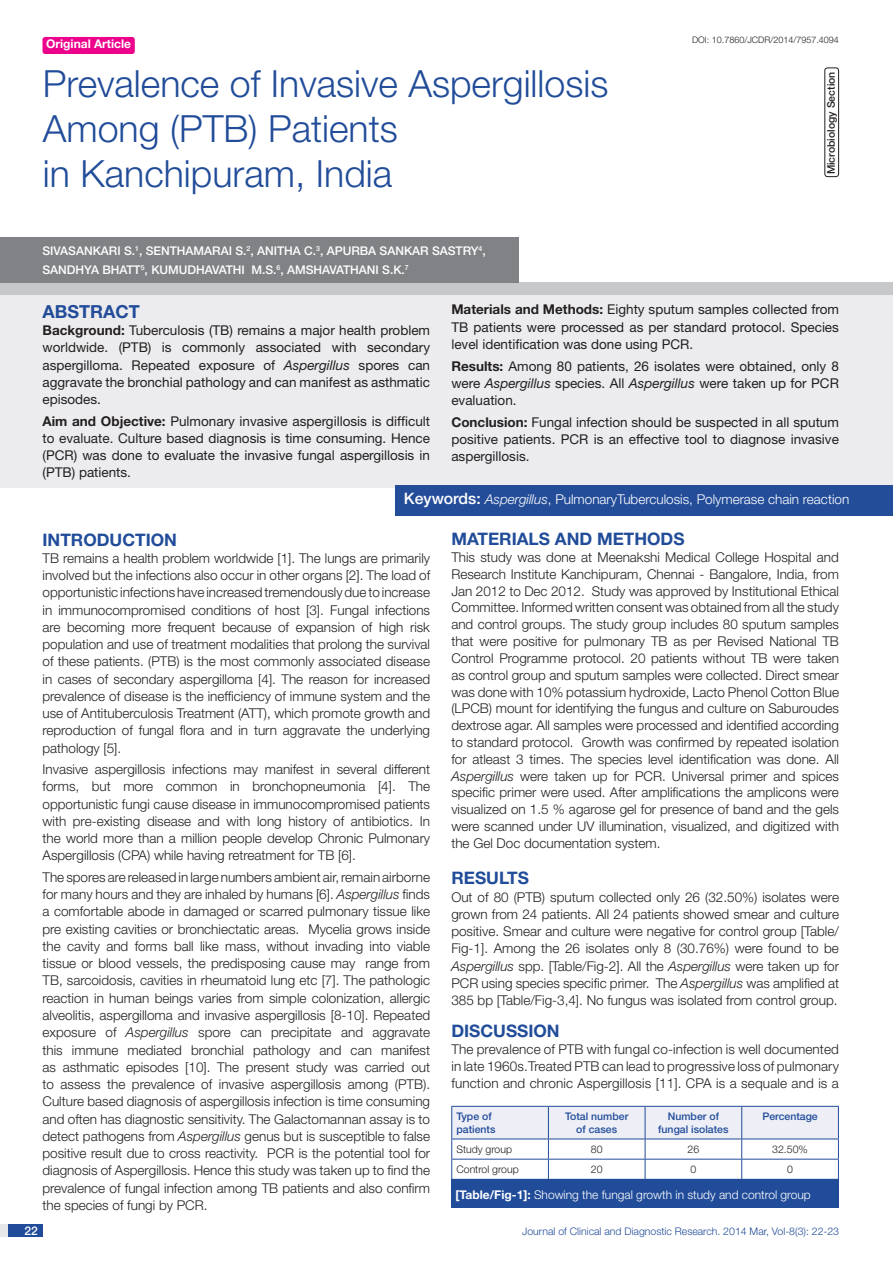
<style>
.page{position:relative;width:893px;height:1263px;background:#fff}
.page>*{position:absolute;margin:0;border:0;box-sizing:border-box;transform-origin:0 0}
.t1{font:300 37.5px/45px "Helvetica Neue";color:#214c99}
.Abstract_head{font:700 18px "Helvetica Neue";color:#214c99}
.Level_1{font:700 17.25px "Helvetica Neue";color:#214c99}
.Body_text{font:700 17.25px "Helvetica Neue";color:#214c99}
.Body_text-2{font:300 13.5px/17.2px "Helvetica Neue";color:#231f20;text-align:justify}
.Body_text-3{font:13.5px/17.2px "Helvetica Neue";color:#231f20;text-align:justify}
.t2{font:300 13.5px "Helvetica Neue";color:#fff}
.Author{font:500 12px/18.8px "Helvetica Neue";color:#fff}
.Table_text{font:300 12px "Helvetica Neue";color:#fff}
.t3{font:700 12px "Helvetica Neue";color:#fff}
.Table_text-2{font:500 10.5px "Helvetica Neue";color:#214c99}
.t4{font:300 10.5px "Helvetica Neue";color:#214c99}
.Table_text-3{font:300 10.5px "Helvetica Neue";color:#231f20}
.t5{font:500 10.5px "Helvetica Neue";color:#231f20}
.DOI{font:300 9px "Helvetica Neue";color:#231f20}
.s1{color:#244d99}
.s2{font-weight:700}
.s3{font-style:italic}
.s4{font-weight:500;font-size:15.75px}
</style>
<div class="page">
<div style="left:0;top:1224px;width:43px;height:13px;background:#e6e7e9"></div>
<div style="left:8px;top:1224px;width:35px;height:13px;background:#214c99"></div>
<div style="left:43px;top:37px;width:92px;height:17px;background:#ed028c;border-radius:3px"></div>
<div style="left:0;top:290px;width:893px;height:198px;background:#ececee"></div>
<div style="left:0;top:283px;width:893px;height:12px;background:#c7c8ca"></div>
<div style="left:395px;top:485px;width:498px;height:30px;background:#244d99"></div>
<div style="left:0;top:237px;width:518px;height:46px;background:#808285"></div>
<div style="left:824px;top:67px;width:15px;height:110px;border:1px solid #231f20;border-radius:3px"></div>
<svg style="left:451px;top:1106px;width:388px;height:73px"></svg>
<div style="left:451px;top:1179px;width:388px;height:29px;background:#214c99"></div>
<p class="t3" style="left:46px;top:37px;width:87px">Original Article</p>
<p class="t1" style="left:43px;top:60px;width:567px">Prevalence of Invasive Aspergillosis<br>Among (PTB) Patients<br>in Kanchipuram, India</p>
<p class="Author" style="left:43px;top:241px;width:445px">SIVASANKARI S.<sup>1</sup>, SENTHAMARAI S.<sup>2</sup>, ANITHA C.<sup>3</sup>, APURBA SANKAR SASTRY<sup>4</sup>,<br>SANDHYA BHATT<sup>5</sup>, KUMUDHAVATHI M.S.<sup>6</sup>, AMSHAVATHANI S.K.<sup>7</sup></p>
<p class="DOI" style="left:692px;top:35px;width:148px">DOI: 10.7860/JCDR/2014/7957.4094</p>
<p class="t5" style="left:825px;top:174px;width:104px;rotate:-90deg">MICROBIOLOGY SECTION</p>
<p class="Abstract_head" style="left:43px;top:300px;width:98px">ABST<span class="s1">RAC</span>T</p>
<p class="Body_text-3" style="left:43px;top:322px;width:389px"><span class="s2">Background:</span> Tuberculosis (TB) remains a major health problem worldwide. (PTB) is commonly associated with secondary aspergilloma. Repeated exposure of <span class="s3">Aspergillus</span> spores can aggravate the bronchial pathology and can manifest as asthmatic episodes.</p>
<p class="Body_text-3" style="left:43px;top:412px;width:389px"><span class="s2">Aim and Objective:</span> Pulmonary invasive aspergillosis is difficult to evaluate. Culture based diagnosis is time consuming. Hence (PCR) was done to evaluate the invasive fungal aspergillosis in (PTB) patients.</p>
<p class="Body_text-3" style="left:451px;top:301px;width:389px"><span class="s2">Materials and Methods:</span> Eighty sputum samples collected from TB patients were processed as per standard protocol. Species level identification was done using PCR.</p>
<p class="Body_text-3" style="left:451px;top:357px;width:389px"><span class="s2">Results:</span> Among 80 patients, 26 isolates were obtained, only 8 were <span class="s3">Aspergillus</span> species. All <span class="s3">Aspergillus</span> were taken up for PCR evaluation.</p>
<p class="Body_text-3" style="left:451px;top:413px;width:389px"><span class="s2">Conclusion:</span> Fungal infection should be suspected in all sputum positive patients. PCR is an effective tool to diagnose invasive aspergillosis.</p>
<p class="t2" style="left:404px;top:491px;width:447px"><span class="s4">KEYWORDS:</span> <span class="s3">Aspergillus</span>, PulmonaryTuberculosis, Polymerase chain reaction</p>
<p class="Level_1" style="left:43px;top:529px;width:136px">Introduction</p>
<p class="Body_text-2" style="left:43px;top:549px;width:389px">TB remains a health problem worldwide [1]. The lungs are primarily involved but the infections also occur in other organs [2]. The load of opportunistic infections have increased tremendously due to increase in immunocompromised conditions of host [3]. Fungal infections are becoming more frequent because of expansion of high risk population and use of treatment modalities that prolong the survival of these patients. (PTB) is the most commonly associated disease in cases of secondary aspergilloma [4]. The reason for increased prevalence of disease is the inefficiency of immune system and the use of Antituberculosis Treatment (ATT), which promote growth and reproduction of fungal flora and in turn aggravate the underlying pathology [5].</p>
<p class="Body_text-2" style="left:43px;top:760px;width:389px">Invasive aspergillosis infections may manifest in several different forms, but more common in bronchopneumonia [4]. The opportunistic fungi cause disease in immunocompromised patients with pre-existing disease and with long history of antibiotics. In the world more than a million people develop Chronic Pulmonary Aspergillosis (CPA) while having retreatment for TB [6].</p>
<p class="Body_text-2" style="left:43px;top:868px;width:389px">The spores are released in large numbers ambient air, remain airborne for many hours and they are inhaled by humans [6]. <span class="s3">Aspergillus</span> finds a comfortable abode in damaged or scarred pulmonary tissue like pre existing cavities or bronchiectatic areas. Mycelia grows inside the cavity and forms ball like mass, without invading into viable tissue or blood vessels, the predisposing cause may range from TB, sarcoidosis, cavities in rheumatoid lung etc [7]. The pathologic reaction in human beings varies from simple colonization, allergic alveolitis, aspergilloma and invasive aspergillosis [8-10]. Repeated exposure of <span class="s3">Aspergillus</span> spore can precipitate and aggravate this immune mediated bronchial pathology and can manifest as asthmatic episodes [10]. The present study was carried out to assess the prevalence of invasive aspergillosis among (PTB).<br>Culture based diagnosis of aspergillosis infection is time consuming and often has diagnostic sensitivity. The Galactomannan assay is to detect pathogens from <span class="s3">Aspergillus</span> genus but is susceptible to false positive result due to cross reactivity. PCR is the potential tool for diagnosis of Aspergillosis. Hence this study was taken up to find the prevalence of fungal infection among TB patients and also confirm the species of fungi by PCR.</p>
<p class="Body_text" style="left:451px;top:528px;width:235px">MATERIALS AND METHODS</p>
<p class="Body_text-2" style="left:451px;top:549px;width:389px;line-height:16.8px">This study was done at Meenakshi Medical College Hospital and Research Institute Kanchipuram, Chennai - Bangalore, India, from Jan 2012 to Dec 2012. Study was approved by Institutional Ethical Committee. Informed written consent was obtained from all the study and control groups. The study group includes 80 sputum samples that were positive for pulmonary TB as per Revised National TB Control Programme protocol. 20 patients without TB were taken as control group and sputum samples were collected. Direct smear was done with 10% potassium hydroxide, Lacto Phenol Cotton Blue (LPCB) mount for identifying the fungus and culture on Saburoudes dextrose agar. All samples were processed and identified according to standard protocol. Growth was confirmed by repeated isolation for atleast 3 times. The species level identification was done. All <span class="s3">Aspergillus</span> were taken up for PCR. Universal primer and spices specific primer were used. After amplifications the amplicons were visualized on 1.5 % agarose gel for presence of band and the gels were scanned under UV illumination, visualized, and digitized with the Gel Doc documentation system.</p>
<p class="Level_1" style="left:451px;top:867px;width:13px">Res</p>
<p class="Level_1" style="left:486px;top:867px;width:42px">ults</p>
<p class="Body_text-2" style="left:451px;top:888px;width:389px">Out of 80 (PTB) sputum collected only 26 (32.50%) isolates were grown from 24 patients. All 24 patients showed smear and culture positive. Smear and culture were negative for control group [Table/ Fig-1]. Among the 26 isolates only 8 (30.76%) were found to be <span class="s3">Aspergillus</span> spp. [Table/Fig-2]. All the <span class="s3">Aspergillus</span> were taken up for PCR using species specific primer. The <span class="s3">Aspergillus</span> was amplified at 385 bp [Table/Fig-3,4]. No fungus was isolated from control group.</p>
<p class="Level_1" style="left:451px;top:1020px;width:66px">Discussio</p>
<p class="Level_1" style="left:547px;top:1020px;width:14px">n</p>
<p class="Body_text-2" style="left:451px;top:1041px;width:389px;line-height:16.8px">The prevalence of PTB with fungal co-infection is well documented in late 1960s.Treated PTB can lead to progressive loss of pulmonary function and chronic Aspergillosis [11]. CPA is a sequale and is a</p>
<p class="Table_text-2" style="left:456px;top:1110px;width:37px">TYPE OF</p>
<p class="Table_text-2" style="left:456px;top:1123px;width:41px">PATIENTS</p>
<p class="Table_text-2" style="left:565px;top:1110px;width:65px">TOTAL NUMBER</p>
<p class="Table_text-2" style="left:576px;top:1123px;width:42px">OF CASES</p>
<p class="Table_text-2" style="left:668px;top:1110px;width:53px">NUMBER OF</p>
<p class="Table_text-2" style="left:658px;top:1123px;width:72px">FUNGAL ISOLATES</p>
<p class="Table_text-2" style="left:762px;top:1110px;width:57px">PERCENTAGE</p>
<p class="Table_text-3" style="left:456px;top:1143px;width:57px">Study group</p>
<p class="Table_text-3" style="left:591px;top:1143px;width:13px">80</p>
<p class="Table_text-3" style="left:688px;top:1143px;width:13px">26</p>
<p class="Table_text-3" style="left:772px;top:1143px;width:37px">32.50%</p>
<p class="Table_text-3" style="left:456px;top:1163px;width:64px">Control group</p>
<p class="Table_text-3" style="left:591px;top:1163px;width:13px">20</p>
<p class="Table_text-3" style="left:690px;top:1163px;width:7px">0</p>
<p class="Table_text-3" style="left:787px;top:1163px;width:7px">0</p>
<p class="Table_text" style="left:456px;top:1187px;width:357px"><span class="s2">[Table/Fig-1]:</span> Showing the fungal growth in study and control group</p>
<p class="Author" style="left:24px;top:1221px;width:15px">22</p>
<p class="t4" style="left:522px;top:1225px;width:318px">Journal of Clinical and Diagnostic Research. 2014 Mar, Vol-8(3): 22-23</p>
</div>
